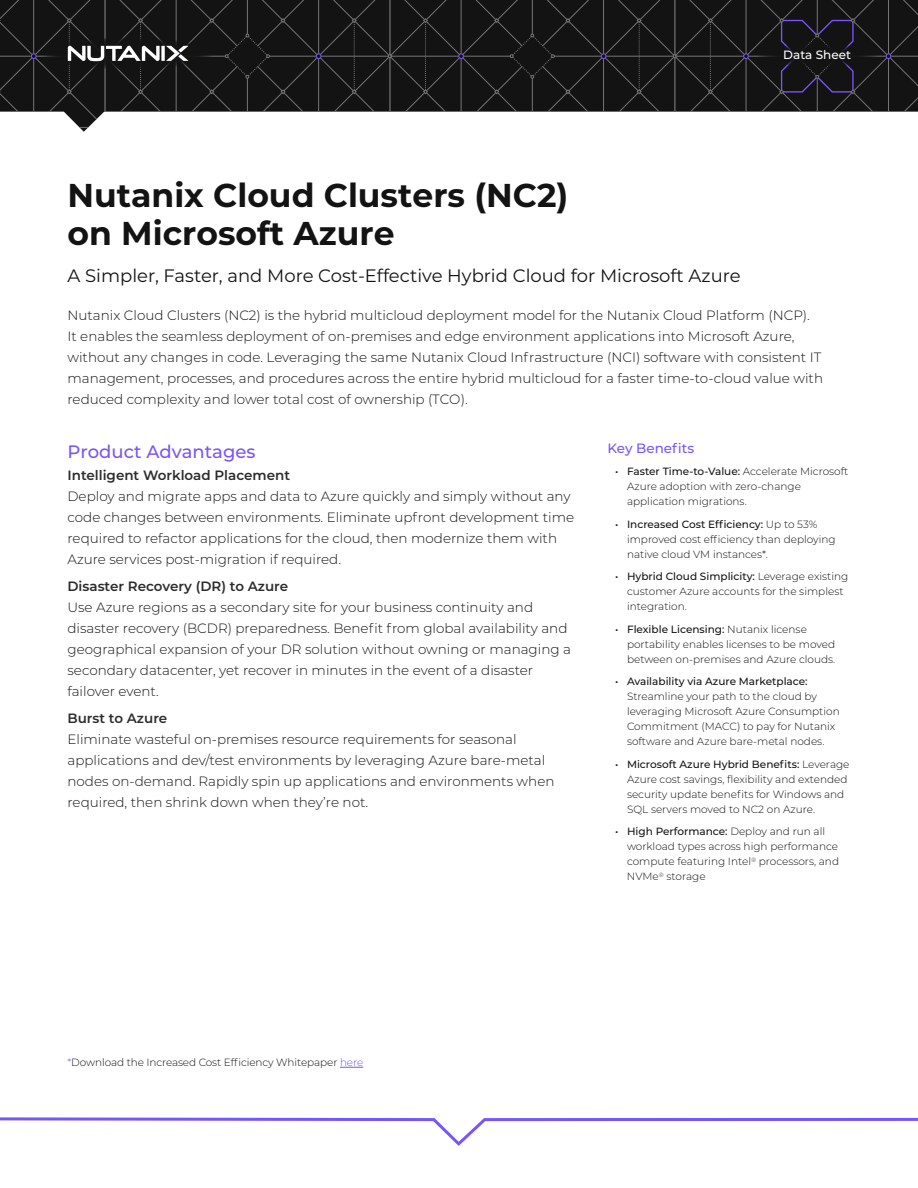
<style>
.page{position:relative;width:918px;height:1188px;background:#fff}
.page>*{position:absolute;margin:0;border:0;box-sizing:border-box;transform-origin:0 0}
.t1{font:700 33px/37.5px "Montserrat";color:#131313}
.t2{font:18px "Montserrat";color:#131313}
.t3{font:500 18px "Montserrat";color:#7855fa}
.t4{font:300 13.5px/21px "Montserrat";color:#131313}
.t5{font:600 13.5px "Montserrat";color:#2c2c2c}
.t6{font:500 13.5px "Montserrat";color:#7855fa}
.t7{font:500 12px "Montserrat";color:#fff}
.t8{font:300 10.5px/15px "Montserrat";color:#131313}
.t9{font:500 10.5px "Montserrat";color:#131313}
.s1{font-weight:500}
.s2{color:#7855fa}
</style>
<div class="page">
<svg style="left:0;top:0;width:918px;height:132px"></svg>
<svg style="left:0;top:1117px;width:918px;height:29px"></svg>
<div style="left:757px;top:44px;width:122px;height:23px;background:#131313;border-radius:50%"></div>
<svg style="left:340px;top:1067px;width:23px;height:1px"></svg>
<h1 class="t1" style="left:68px;top:175px;width:502px">Nutanix Cloud Clusters (NC2) on Microsoft Azure</h1>
<p class="t7" style="left:783px;top:46px;width:69px">Data Sheet</p>
<h2 class="t2" style="left:68px;top:264px;width:675px">A Simpler, Faster, and More Cost-Effective Hybrid Cloud for Microsoft Azure</h2>
<p class="t4" style="left:68px;top:305px;width:757px">Nutanix Cloud Clusters (NC2) is the hybrid multicloud deployment model for the Nutanix Cloud Platform (NCP).<br>It enables the seamless deployment of on-premises and edge environment applications into Microsoft Azure, without any changes in code. Leveraging the same Nutanix Cloud Infrastructure (NCI) software with consistent IT management, processes, and procedures across the entire hybrid multicloud for a faster time-to-cloud value with reduced complexity and lower total cost of ownership (TCO).</p>
<h2 class="t3" style="left:68px;top:439px;width:190px">Product Advantages</h2>
<p class="t5" style="left:68px;top:465px;width:224px">Intelligent Workload Placement</p>
<p class="t4" style="left:68px;top:485px;width:508px">Deploy and migrate apps and data to Azure quickly and simply without any code changes between environments. Eliminate upfront development time required to refactor applications for the cloud, then modernize them with Azure services post-migration if required.</p>
<p class="t5" style="left:68px;top:576px;width:222px">Disaster Recovery (DR) to Azure</p>
<p class="t4" style="left:68px;top:596px;width:505px">Use Azure regions as a secondary site for your business continuity and disaster recovery (BCDR) preparedness. Benefit from global availability and geographical expansion of your DR solution without owning or managing a secondary datacenter, yet recover in minutes in the event of a disaster failover event.</p>
<p class="t5" style="left:68px;top:708px;width:101px">Burst to Azure</p>
<p class="t4" style="left:68px;top:728px;width:489px">Eliminate wasteful on-premises resource requirements for seasonal applications and dev/test environments by leveraging Azure bare-metal nodes on-demand. Rapidly spin up applications and environments when required, then shrink down when they’re not.</p>
<p class="t6" style="left:608px;top:439px;width:88px">Key Benefits</p>
<p class="t8" style="left:627px;top:464px;width:223px;text-indent:-12px"><span class="s1">• Faster Time-to-Value:</span> Accelerate Microsoft<br>Azure adoption with zero-change application migrations.</p>
<p class="t8" style="left:627px;top:516px;width:210px;text-indent:-12px"><span class="s1">• Increased Cost Efficiency:</span> Up to 53% improved cost efficiency than deploying native cloud VM instances*.</p>
<p class="t8" style="left:627px;top:569px;width:223px;text-indent:-12px"><span class="s1">• Hybrid Cloud Simplicity:</span> Leverage existing customer Azure accounts for the simplest integration.</p>
<p class="t8" style="left:627px;top:621px;width:210px;text-indent:-12px"><span class="s1">• Flexible Licensing:</span> Nutanix license portability enables licenses to be moved between on-premises and Azure clouds.</p>
<p class="t9" style="left:615px;top:674px;width:194px">• Availability via Azure Marketplace:</p>
<p class="t8" style="left:627px;top:689px;width:214px">Streamline your path to the cloud by leveraging Microsoft Azure Consumption Commitment (MACC) to pay for Nutanix software and Azure bare-metal nodes.</p>
<p class="t8" style="left:627px;top:756px;width:224px;text-indent:-12px"><span class="s1">• Microsoft Azure Hybrid Benefits:</span> Leverage Azure cost savings, flexibility and extended security update benefits for Windows and SQL servers moved to NC2 on Azure.</p>
<p class="t8" style="left:627px;top:824px;width:214px;text-indent:-12px"><span class="s1">• High Performance:</span> Deploy and run all workload types across high performance compute featuring Intel<sup>®</sup> processors, and NVMe<sup>®</sup> storage</p>
<p class="t8" style="left:68px;top:1055px;width:297px"><span class="s2">*</span>Download the Increased Cost Efficiency Whitepaper <span class="s2">here</span></p>
</div>
